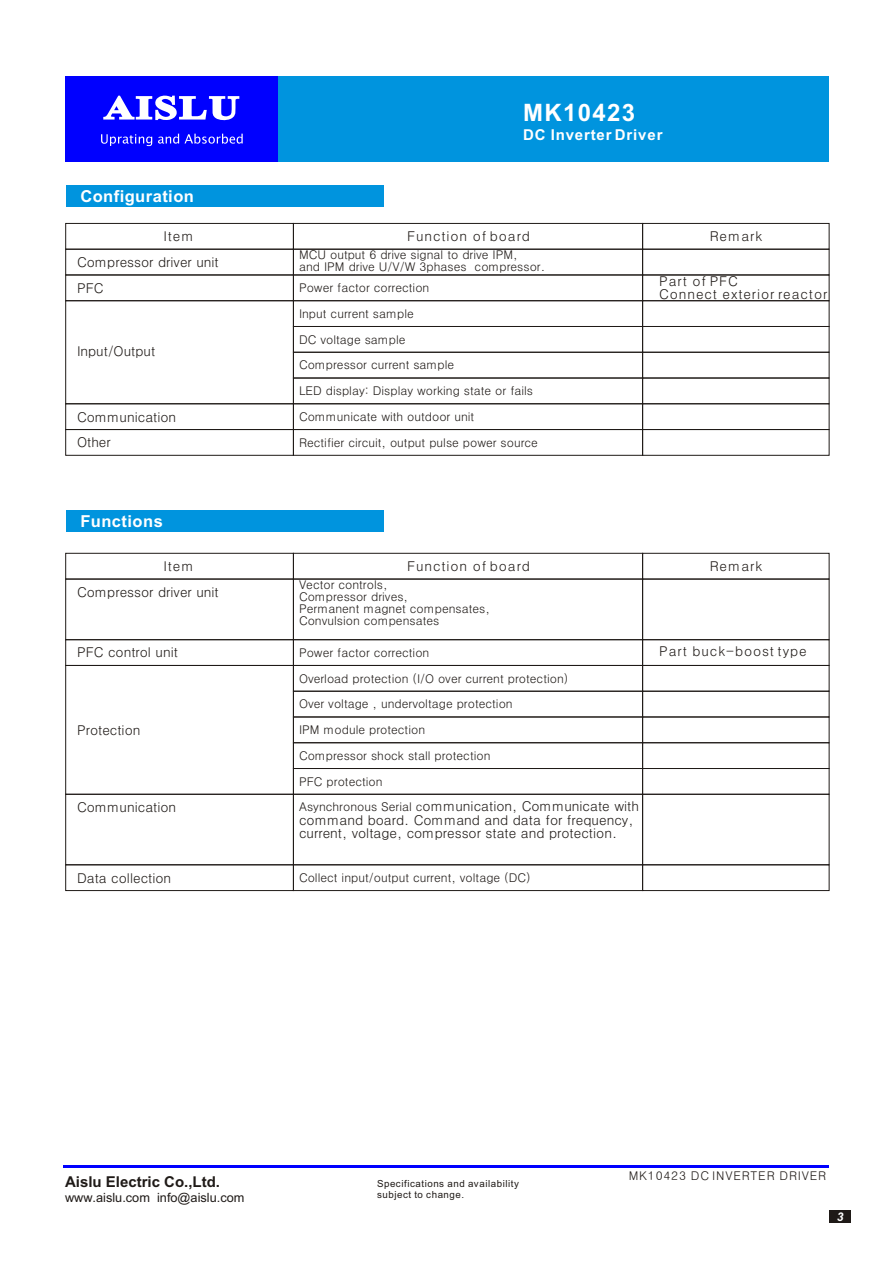
<style>
.page{position:relative;width:894px;height:1263px;background:#fff}
.page>*{position:absolute;margin:0;border:0;box-sizing:border-box;transform-origin:0 0}
.t1{font:700 24px "Arial";letter-spacing:.055em;color:#fff}
.t2{font:700 16.5px "Arial";letter-spacing:.03em;color:#fff}
.t3{font:700 15px "Arial";color:#1f1a17}
.t4{font:700 15px "Arial";letter-spacing:.055em;color:#fff}
.t5{font:13.5px/13.5px "Dotum";color:#1f1a17}
.t6{font:13.5px/13.5px "Dotum";letter-spacing:.065em;color:#1f1a17}
.t7{font:12.75px "Arial";color:#1f1a17}
.t8{font:12px/12px "Dotum";color:#1f1a17}
.t9{font:12px "Dotum";letter-spacing:.065em;color:#1f1a17}
.t10{font:italic 700 12px "Arial";color:#fff}
.t11{font:9.75px/10.9px "Arial";letter-spacing:.055em;color:#1f1a17}
.s1{font-size:12px}
</style>
<div class="page">
<div style="left:829px;top:1210px;width:21px;height:13px;background:#1f1a17"></div>
<div style="left:278px;top:76px;width:551px;height:85px;background:#0094de"></div>
<div style="left:66px;top:185px;width:317px;height:22px;background:#0094de"></div>
<hr style="left:64px;top:1166px;width:765px;height:2px;background:#00f">
<div style="left:65px;top:76px;width:213px;height:85px;background:#00f"></div>
<svg style="left:101px;top:134px;width:142px;height:12px"></svg>
<svg style="left:103px;top:96px;width:136px;height:25px"></svg>
<div style="left:65px;top:223px;width:229px;height:27px;border:1px solid #1f1a17"></div>
<div style="left:65px;top:553px;width:229px;height:26px;border:1px solid #1f1a17"></div>
<div style="left:65px;top:249px;width:229px;height:26px;border:1px solid #1f1a17"></div>
<div style="left:65px;top:579px;width:229px;height:61px;border:1px solid #1f1a17"></div>
<div style="left:65px;top:429px;width:229px;height:27px;border:1px solid #1f1a17"></div>
<div style="left:65px;top:864px;width:229px;height:27px;border:1px solid #1f1a17"></div>
<div style="left:65px;top:639px;width:229px;height:27px;border:1px solid #1f1a17"></div>
<div style="left:65px;top:300px;width:229px;height:104px;border:1px solid #1f1a17"></div>
<div style="left:65px;top:665px;width:229px;height:130px;border:1px solid #1f1a17"></div>
<div style="left:642px;top:223px;width:188px;height:27px;border:1px solid #1f1a17"></div>
<div style="left:642px;top:553px;width:188px;height:26px;border:1px solid #1f1a17"></div>
<div style="left:642px;top:249px;width:188px;height:26px;border:1px solid #1f1a17"></div>
<div style="left:642px;top:579px;width:188px;height:61px;border:1px solid #1f1a17"></div>
<div style="left:642px;top:429px;width:188px;height:27px;border:1px solid #1f1a17"></div>
<div style="left:642px;top:864px;width:188px;height:27px;border:1px solid #1f1a17"></div>
<div style="left:642px;top:639px;width:188px;height:27px;border:1px solid #1f1a17"></div>
<div style="left:642px;top:300px;width:188px;height:27px;border:1px solid #1f1a17"></div>
<div style="left:642px;top:665px;width:188px;height:27px;border:1px solid #1f1a17"></div>
<div style="left:642px;top:326px;width:188px;height:27px;border:1px solid #1f1a17"></div>
<div style="left:642px;top:691px;width:188px;height:26px;border:1px solid #1f1a17"></div>
<div style="left:642px;top:352px;width:188px;height:26px;border:1px solid #1f1a17"></div>
<div style="left:642px;top:378px;width:188px;height:26px;border:1px solid #1f1a17"></div>
<div style="left:642px;top:742px;width:188px;height:27px;border:1px solid #1f1a17"></div>
<div style="left:642px;top:768px;width:188px;height:27px;border:1px solid #1f1a17"></div>
<div style="left:293px;top:223px;width:350px;height:27px;border:1px solid #1f1a17"></div>
<div style="left:293px;top:553px;width:350px;height:26px;border:1px solid #1f1a17"></div>
<div style="left:293px;top:249px;width:350px;height:26px;border:1px solid #1f1a17"></div>
<div style="left:293px;top:579px;width:350px;height:61px;border:1px solid #1f1a17"></div>
<div style="left:293px;top:429px;width:350px;height:27px;border:1px solid #1f1a17"></div>
<div style="left:293px;top:864px;width:350px;height:27px;border:1px solid #1f1a17"></div>
<div style="left:293px;top:639px;width:350px;height:27px;border:1px solid #1f1a17"></div>
<div style="left:293px;top:300px;width:350px;height:27px;border:1px solid #1f1a17"></div>
<div style="left:293px;top:665px;width:350px;height:27px;border:1px solid #1f1a17"></div>
<div style="left:293px;top:326px;width:350px;height:27px;border:1px solid #1f1a17"></div>
<div style="left:293px;top:691px;width:350px;height:26px;border:1px solid #1f1a17"></div>
<div style="left:293px;top:352px;width:350px;height:26px;border:1px solid #1f1a17"></div>
<div style="left:293px;top:378px;width:350px;height:26px;border:1px solid #1f1a17"></div>
<div style="left:293px;top:742px;width:350px;height:27px;border:1px solid #1f1a17"></div>
<div style="left:293px;top:768px;width:350px;height:27px;border:1px solid #1f1a17"></div>
<div style="left:66px;top:511px;width:317px;height:21px;background:#0094de"></div>
<h2 class="t2" style="left:80px;top:190px;width:115px">Configuration</h2>
<p class="t5" style="left:163px;top:230px;width:32px">Item</p>
<p class="t5" style="left:77px;top:255px;width:143px">Compressor driver unit</p>
<p class="t5" style="left:77px;top:281px;width:28px">PFC</p>
<p class="t5" style="left:77px;top:345px;width:80px">Input/Output</p>
<p class="t5" style="left:77px;top:410px;width:101px">Communication</p>
<p class="t5" style="left:77px;top:436px;width:35px">Other</p>
<h2 class="t2" style="left:80px;top:515px;width:84px">Functions</h2>
<p class="t5" style="left:163px;top:559px;width:32px">Item</p>
<p class="t5" style="left:77px;top:585px;width:143px">Compressor driver unit</p>
<p class="t5" style="left:77px;top:646px;width:103px">PFC control unit</p>
<p class="t5" style="left:77px;top:723px;width:65px">Protection</p>
<p class="t5" style="left:77px;top:800px;width:101px">Communication</p>
<p class="t5" style="left:77px;top:871px;width:96px">Data collection</p>
<h1 class="t1" style="left:523px;top:104px;width:114px">MK10423</h1>
<p class="t4" style="left:523px;top:129px;width:141px">DC Inverter Driver</p>
<p class="t6" style="left:407px;top:230px;width:124px">Function of board</p>
<p class="t8" style="left:299px;top:249px;width:248px">MCU output 6 drive signal to drive IPM,<br>and IPM drive U/V/W 3phases compressor.</p>
<p class="t5" style="left:710px;top:229px;width:54px">Remark</p>
<p class="t8" style="left:299px;top:282px;width:132px">Power factor correction</p>
<p class="t8" style="left:299px;top:308px;width:116px">Input current sample</p>
<p class="t8" style="left:299px;top:333px;width:108px">DC voltage sample</p>
<p class="t8" style="left:299px;top:359px;width:157px">Compressor current sample</p>
<p class="t8" style="left:299px;top:385px;width:236px">LED display: Display working state or fails</p>
<p class="t8" style="left:299px;top:411px;width:177px">Communicate with outdoor unit</p>
<p class="t8" style="left:299px;top:436px;width:240px">Rectifier circuit, output pulse power source</p>
<p class="t6" style="left:659px;top:274px;width:170px">Part of PFC<br>Connect exterior reactor</p>
<p class="t6" style="left:407px;top:559px;width:124px">Function of board</p>
<p class="t8" style="left:299px;top:579px;width:192px">Vector controls,<br>Compressor drives,<br>Permanent magnet compensates,<br>Convulsion compensates</p>
<p class="t8" style="left:299px;top:647px;width:132px">Power factor correction</p>
<p class="t8" style="left:299px;top:672px;width:271px">Overload protection (I/O over current protection)</p>
<p class="t8" style="left:299px;top:698px;width:215px">Over voltage , undervoltage protection</p>
<p class="t8" style="left:299px;top:724px;width:128px">IPM module protection</p>
<p class="t8" style="left:299px;top:743px;width:193px;line-height:25.8px">Compressor shock stall protection<br>PFC protection</p>
<p class="t5" style="left:299px;top:800px;width:341px"><span class="s1">Asynchronous Serial c</span>ommunication, Communicate with command board. Command and data for frequency, current, voltage, compressor state and protection.</p>
<p class="t8" style="left:299px;top:872px;width:233px">Collect input/output current, voltage (DC)</p>
<p class="t5" style="left:710px;top:559px;width:54px">Remark</p>
<p class="t6" style="left:659px;top:645px;width:149px">Part buck-boost type</p>
<p class="t3" style="left:65px;top:1176px;width:157px">Aislu Electric Co.,Ltd.</p>
<p class="t7" style="left:65px;top:1192px;width:181px">www.aislu.com info@aislu.com</p>
<p class="t11" style="left:377px;top:1179px;width:143px">Specifications and availability subject to change.</p>
<p class="t9" style="left:629px;top:1170px;width:199px">MK10423 DC INVERTER DRIVER</p>
<p class="t10" style="left:837px;top:1212px;width:8px">3</p>
</div>
